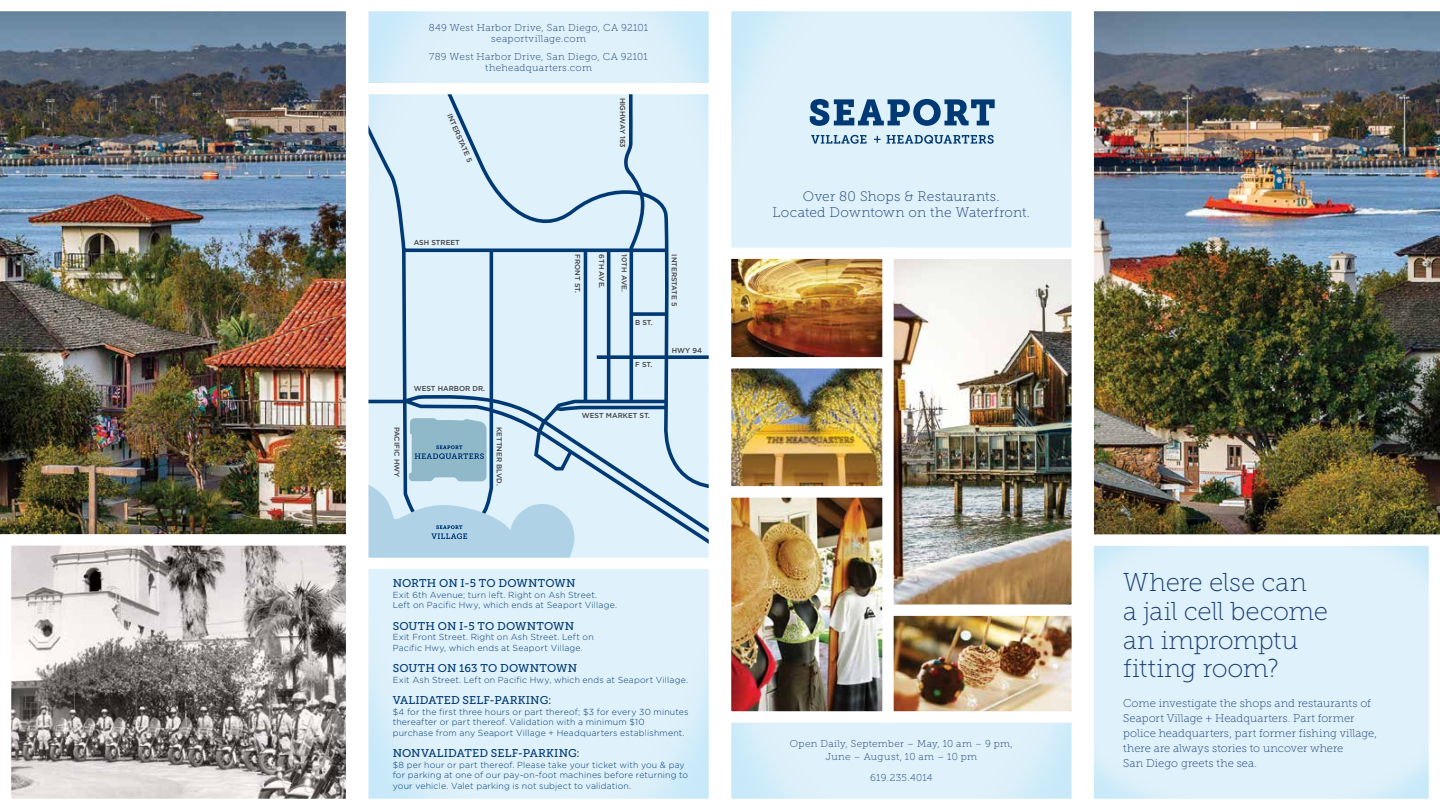
<style>
.page{position:relative;width:1440px;height:810px;background:#fff}
.page>*{position:absolute;margin:0;border:0;box-sizing:border-box;transform-origin:0 0}
.t1{font:25.75px/28.8px "Museo Slab 100";letter-spacing:-.015em;color:#183c72}
.t2{font:13.75px/16.2px "Museo Slab 100";letter-spacing:.015em;color:#183c72;text-align:center}
.t3{font:11.25px/15px "Museo Slab 100";letter-spacing:.005em;color:#183c72}
.t4{font:11.25px "Museo Slab 500";letter-spacing:.01em;color:#003974}
.t5{font:10px/10.6px "Museo Slab 100";letter-spacing:.03em;color:#183c72;text-align:center}
.t6{font:300 8.75px/10.6px "Gotham";letter-spacing:.02em;color:#003974}
.t7{font:500 7.25px "Gotham";color:#414042}
.t8{font:500 7.12px "Gotham";color:#414042}
</style>
<div class="page">
<svg style="left:368px;top:11px;width:341px;height:788px;background:#dcf0f9"></svg>
<svg style="left:368px;top:77px;width:341px;height:498px;background:#cce1ee"></svg>
<svg style="left:731px;top:11px;width:341px;height:231px;background:#ddf0f9"></svg>
<div style="left:1094px;top:546px;width:335px;height:253px;background:#dff1fa"></div>
<svg style="left:810px;top:99px;width:185px;height:27px;background:#698fb3"></svg>
<svg style="left:811px;top:135px;width:56px;height:9px"></svg>
<svg style="left:874px;top:136px;width:7px;height:7px"></svg>
<svg style="left:887px;top:135px;width:107px;height:9px"></svg>
<img style="left:1093px;top:11px;width:347px;height:524px">
<img style="left:731px;top:242px;width:341px;height:557px">
<img style="left:0;top:11px;width:346px;height:518px">
<img style="left:877px;top:242px;width:195px;height:379px">
<svg style="left:0;top:529px;width:346px;height:270px;background:#aba7a4"></svg>
<p class="t5" style="left:429px;top:22px;width:221px">849 West Harbor Drive, San Diego, CA 92101 seaportvillage.com</p>
<p class="t5" style="left:429px;top:52px;width:220px">789 West Harbor Drive, San Diego, CA 92101 theheadquarters.com</p>
<p class="t8" style="left:454px;top:112px;width:54px;rotate:66deg">INTERSTATE 5</p>
<p class="t7" style="left:414px;top:238px;width:48px">ASH STREET</p>
<p class="t7" style="left:414px;top:384px;width:73px">WEST HARBOR DR.</p>
<p class="t8" style="left:402px;top:427px;width:52px;rotate:90deg">PACIFIC HWY</p>
<p class="t8" style="left:504px;top:427px;width:60px;rotate:90deg">KETTNER BLVD.</p>
<p class="t8" style="left:627px;top:98px;width:52px;rotate:90deg">HIGHWAY 163</p>
<p class="t8" style="left:582px;top:254px;width:40px;rotate:90deg">FRONT ST.</p>
<p class="t8" style="left:606px;top:254px;width:36px;rotate:90deg">6TH AVE.</p>
<p class="t8" style="left:629px;top:254px;width:39px;rotate:90deg">10TH AVE.</p>
<p class="t7" style="left:635px;top:318px;width:19px">B ST.</p>
<p class="t7" style="left:635px;top:360px;width:19px">F ST.</p>
<p class="t7" style="left:582px;top:411px;width:69px">WEST MARKET ST.</p>
<p class="t8" style="left:679px;top:254px;width:54px;rotate:90deg">INTERSTATE 5</p>
<p class="t7" style="left:672px;top:345px;width:32px">HWY 94</p>
<p class="t4" style="left:393px;top:577px;width:184px">NORTH ON I-5 TO DOWNTOWN</p>
<p class="t6" style="left:393px;top:589px;width:226px">Exit 6th Avenue; turn left. Right on Ash Street.<br>Left on Pacific Hwy, which ends at Seaport Village.</p>
<p class="t4" style="left:393px;top:619px;width:183px">SOUTH ON I-5 TO DOWNTOWN</p>
<p class="t6" style="left:393px;top:632px;width:202px">Exit Front Street. Right on Ash Street. Left on<br>Pacific Hwy, which ends at Seaport Village.</p>
<p class="t4" style="left:393px;top:662px;width:186px">SOUTH ON 163 TO DOWNTOWN</p>
<p class="t6" style="left:393px;top:674px;width:297px">Exit Ash Street. Left on Pacific Hwy, which ends at Seaport Village.</p>
<p class="t4" style="left:393px;top:694px;width:160px">VALIDATED SELF-PARKING:</p>
<p class="t6" style="left:393px;top:706px;width:297px">$4 for the first three hours or part thereof; $3 for every 30 minutes thereafter or part thereof. Validation with a minimum $10<br>purchase from any Seaport Village + Headquarters establishment.</p>
<p class="t4" style="left:393px;top:747px;width:189px">NONVALIDATED SELF-PARKING:</p>
<p class="t6" style="left:393px;top:759px;width:297px">$8 per hour or part thereof. Please take your ticket with you &amp; pay for parking at one of our pay-on-foot machines before returning to your vehicle. Valet parking is not subject to validation.</p>
<h2 class="t2" style="left:773px;top:188px;width:259px">Over 80 Shops &amp; Restaurants.<br>Located Downtown on the Waterfront.</h2>
<p class="t5" style="left:790px;top:738px;width:225px;line-height:12.5px">Open Daily, September – May, 10 am – 9 pm,<br>June – August, 10 am – 10 pm</p>
<p class="t5" style="left:870px;top:772px;width:64px">619.235.4014</p>
<h1 class="t1" style="left:1123px;top:568px;width:206px">Where else can<br>a jail cell become an impromptu fitting room?</h1>
<p class="t3" style="left:1123px;top:696px;width:256px">Come investigate the shops and restaurants of Seaport Village + Headquarters. Part former police headquarters, part former fishing village, there are always stories to uncover where<br>San Diego greets the sea.</p>
</div>
